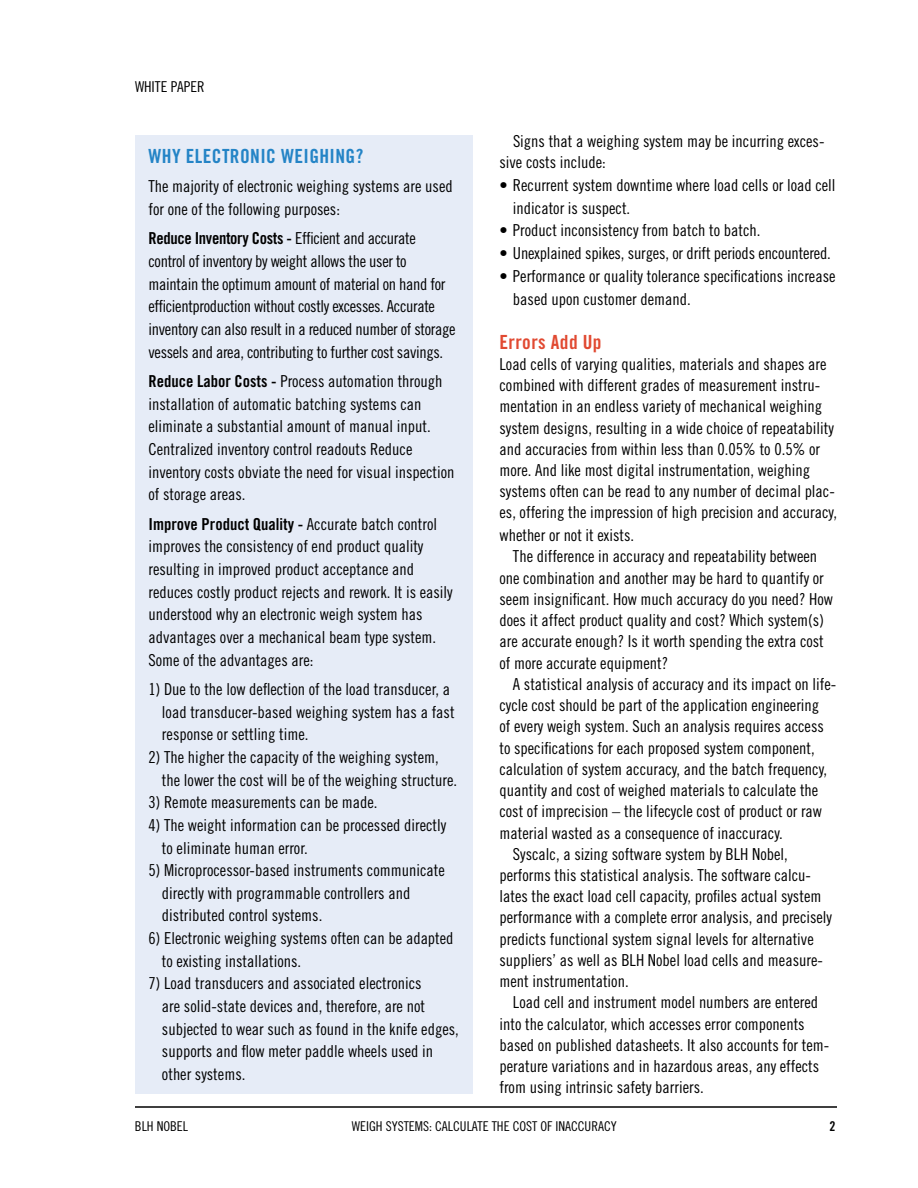
<style>
.page{position:relative;width:918px;height:1188px;background:#fff}
.page>*{position:absolute;margin:0;border:0;box-sizing:border-box;transform-origin:0 0}
.t1{font:19.5px "Trade Gothic LT Std Bd Cn 20";letter-spacing:.02em;color:#2484c6}
.t2{font:19.5px "Trade Gothic LT Std Bd Cn 20";letter-spacing:.02em;color:#e14931}
.t3{font:16.5px/22.6px "Trade Gothic LT Std Cn 18";color:#000}
.t4{font:16.5px/22.6px "Trade Gothic LT Std Cn 18";letter-spacing:-.02em;color:#000}
.t5{font:16.5px "Trade Gothic LT Std Bd Cn 20";color:#000}
.t6{font:16.5px "Trade Gothic LT Std Bd Cn 20";letter-spacing:-.02em;color:#000}
.t7{font:15px "Trade Gothic LT Std Cn 18";color:#000}
.t8{font:13.5px "Trade Gothic LT Std Cn 18";color:#000}
.t9{font:13.5px "Trade Gothic LT Std Bd Cn 20";color:#000}
.s1{font-family:"Trade Gothic LT Std Cn 18"}
.s2{font-family:"Trade Gothic LT Std Bd Cn 20"}
</style>
<div class="page">
<hr style="left:135px;top:1106px;width:702px;height:2px;background:#000">
<div style="left:135px;top:135px;width:337px;height:959px;background:#e6ecf7"></div>
<p class="t7" style="left:135px;top:78px;width:71px">WHITE PAPER</p>
<p class="t1" style="left:148px;top:144px;width:216px">Why Electronic Wei ghing?</p>
<p class="t3" style="left:148px;top:175px;width:306px">The majority of electronic weighing systems are used for one of the following purposes:</p>
<p class="t6" style="left:148px;top:228px;width:269px">Reduce Inventory Costs - <span class="s1">Efficient and accurate</span></p>
<p class="t4" style="left:148px;top:250px;width:309px">control of inventory by weight allows the user to maintain the optimum amount of material on hand for efficientproduction without costly excesses. Accurate inventory can also result in a reduced number of storage vessels and area, contributing to further cost savings.</p>
<p class="t3" style="left:148px;top:370px;width:308px"><span class="s2">Reduce Labor Costs -</span> Process automation through installation of automatic batching systems can eliminate a substantial amount of manual input.<br>Centralized inventory control readouts Reduce inventory costs obviate the need for visual inspection of storage areas.</p>
<p class="t5" style="left:148px;top:514px;width:290px">Improve Product Quality - <span class="s1">Accurate batch control</span></p>
<p class="t3" style="left:148px;top:535px;width:306px">improves the consistency of end product quality resulting in improved product acceptance and reduces costly product rejects and rework. It is easily understood why an electronic weigh system has advantages over a mechanical beam type system.<br>Some of the advantages are:</p>
<p class="t3" style="left:162px;top:678px;width:294px;text-indent:-13px">1) Due to the low deflection of the load transducer, a load transducer-based weighing system has a fast response or settling time.</p>
<p class="t3" style="left:162px;top:746px;width:297px;text-indent:-13px">2) The higher the capacity of the weighing system, the lower the cost will be of the weighing structure.</p>
<p class="t3" style="left:148px;top:791px;width:231px">3) Remote measurements can be made.</p>
<p class="t3" style="left:162px;top:813px;width:286px;text-indent:-13px">4) The weight information can be processed directly to eliminate human error.</p>
<p class="t3" style="left:162px;top:859px;width:284px;text-indent:-13px">5) Microprocessor-based instruments communicate directly with programmable controllers and distributed control systems.</p>
<p class="t3" style="left:162px;top:927px;width:293px;text-indent:-13px">6) Electronic weighing systems often can be adapted to existing installations.</p>
<p class="t3" style="left:162px;top:972px;width:298px;text-indent:-13px">7) Load transducers and associated electronics<br>are solid-state devices and, therefore, are not subjected to wear such as found in the knife edges, supports and flow meter paddle wheels used in other systems.</p>
<p class="t3" style="left:499px;top:130px;width:327px;line-height:21.3px;text-indent:14px">Signs that a weighing system may be incurring exces&shy;sive costs include:</p>
<p class="t3" style="left:513px;top:173px;width:324px;text-indent:-13px">• Recurrent system downtime where load cells or load cell indicator is suspect.</p>
<p class="t3" style="left:499px;top:219px;width:262px">• Product inconsistency from batch to batch.</p>
<p class="t3" style="left:499px;top:242px;width:333px">• Unexplained spikes, surges, or drift periods encountered.</p>
<p class="t3" style="left:513px;top:264px;width:324px;text-indent:-13px">• Performance or quality tolerance specifications increase based upon customer demand.</p>
<p class="t2" style="left:500px;top:330px;width:104px">Errors Add Up</p>
<p class="t3" style="left:500px;top:353px;width:339px;line-height:21.3px">Load cells of varying qualities, materials and shapes are combined with different grades of measurement instru&shy;mentation in an endless variety of mechanical weighing system designs, resulting in a wide choice of repeatability and accuracies from within less than 0.05% to 0.5% or more. And like most digital instrumentation, weighing systems often can be read to any number of decimal plac&shy;es, offering the impression of high precision and accuracy,</p>
<p class="t3" style="left:500px;top:524px;width:136px">whether or not it exists.</p>
<p class="t3" style="left:513px;top:545px;width:306px">The difference in accuracy and repeatability between</p>
<p class="t3" style="left:500px;top:566px;width:326px">one combination and another may be hard to quantify or</p>
<p class="t3" style="left:500px;top:588px;width:335px">seem insignificant. How much accuracy do you need? How</p>
<p class="t3" style="left:500px;top:609px;width:326px">does it affect product quality and cost? Which system(s)</p>
<p class="t3" style="left:500px;top:630px;width:326px">are accurate enough? Is it worth spending the extra cost</p>
<p class="t3" style="left:500px;top:651px;width:170px">of more accurate equipment?</p>
<p class="t3" style="left:513px;top:672px;width:325px">A statistical analysis of accuracy and its impact on life-</p>
<p class="t3" style="left:499px;top:694px;width:321px">cycle cost should be part of the application engineering</p>
<p class="t3" style="left:499px;top:715px;width:326px">of every weigh system. Such an analysis requires access</p>
<p class="t3" style="left:499px;top:736px;width:317px">to specifications for each proposed system component,</p>
<p class="t3" style="left:499px;top:757px;width:329px">calculation of system accuracy, and the batch frequency,</p>
<p class="t3" style="left:499px;top:779px;width:320px">quantity and cost of weighed materials to calculate the</p>
<p class="t3" style="left:499px;top:800px;width:324px">cost of imprecision – the lifecycle cost of product or raw</p>
<p class="t3" style="left:499px;top:821px;width:285px">material wasted as a consequence of inaccuracy.</p>
<p class="t3" style="left:513px;top:842px;width:276px">Syscalc, a sizing software system by BLH Nobel,</p>
<p class="t3" style="left:499px;top:864px;width:313px">performs this statistical analysis. The software calcu-</p>
<p class="t3" style="left:499px;top:885px;width:323px">lates the exact load cell capacity, profiles actual system</p>
<p class="t3" style="left:499px;top:906px;width:334px">performance with a complete error analysis, and precisely</p>
<p class="t3" style="left:499px;top:927px;width:316px">predicts functional system signal levels for alternative</p>
<p class="t3" style="left:499px;top:949px;width:325px">suppliers’ as well as BLH Nobel load cells and measure-</p>
<p class="t3" style="left:499px;top:970px;width:131px">ment instrumentation.</p>
<p class="t3" style="left:513px;top:991px;width:307px">Load cell and instrument model numbers are entered</p>
<p class="t3" style="left:499px;top:1012px;width:307px">into the calculator, which accesses error components</p>
<p class="t3" style="left:499px;top:1033px;width:331px">based on published datasheets. It also accounts for tem-</p>
<p class="t3" style="left:499px;top:1055px;width:321px">perature variations and in hazardous areas, any effects</p>
<p class="t3" style="left:499px;top:1076px;width:206px">from using intrinsic safety barriers.</p>
<p class="t8" style="left:135px;top:1119px;width:55px">BLH NOBEL</p>
<p class="t8" style="left:352px;top:1119px;width:266px">Weigh Systems: Calc ulate the Cost o f Inacc uracy</p>
<p class="t9" style="left:829px;top:1118px;width:7px">2</p>
</div>
